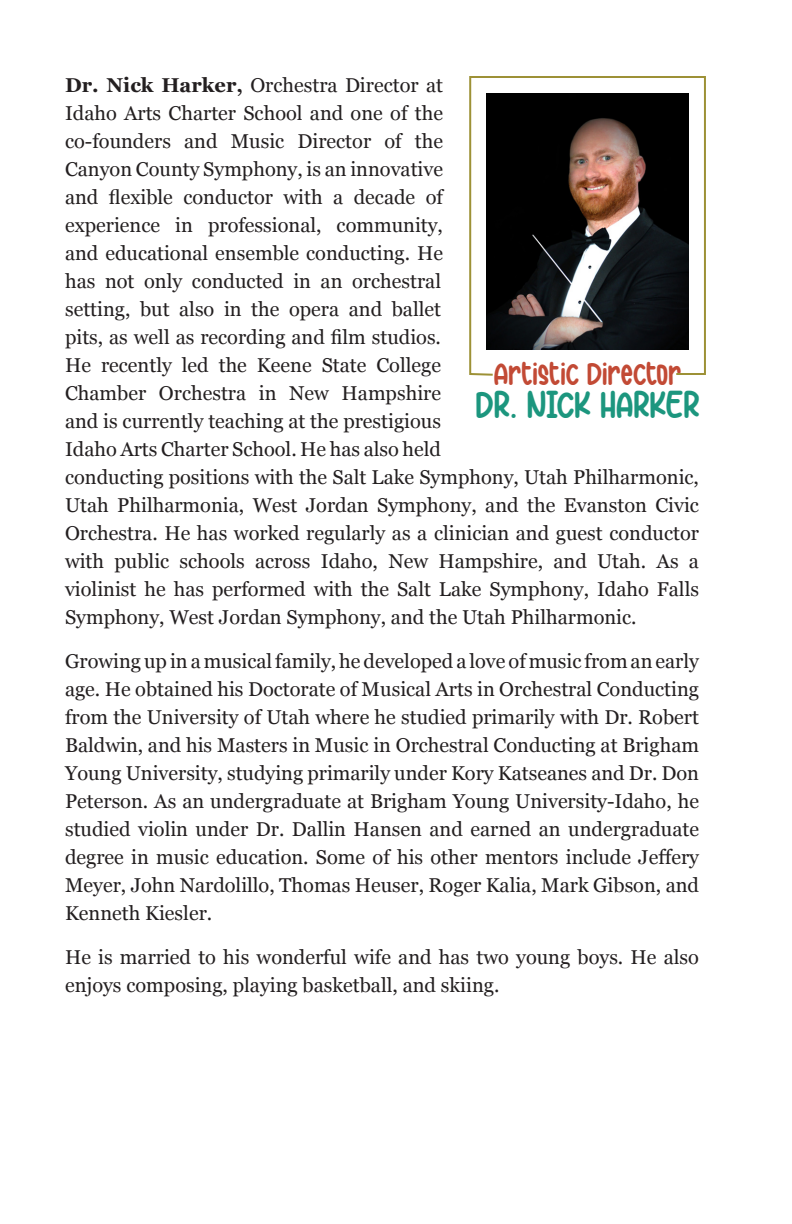
<style>
.page{position:relative;width:792px;height:1224px;background:#fff}
.page>*{position:absolute;margin:0;border:0;box-sizing:border-box;transform-origin:0 0}
.t1{font:38px "Dashing Unicorn";color:#1c967e}
.t2{font:32px "Dashing Unicorn";color:#c24a35}
.t3{font:20px/28px "Georgia";color:#231f20}
.s1{font-weight:700}
</style>
<div class="page">
<svg style="left:469px;top:76px;width:237px;height:300px"></svg>
<p class="t3" style="left:65px;top:70px;width:635px"><span class="s1">Dr. Nick Harker,</span> Orchestra Director at<br>Idaho Arts Charter School and one of the<br>co-founders and Music Director of the<br>Canyon County Symphony, is an innovative<br>and flexible conductor with a decade of<br>experience in professional, community,<br>and educational ensemble conducting. He<br>has not only conducted in an orchestral<br>setting, but also in the opera and ballet<br>pits, as well as recording and film studios.<br>He recently led the Keene State College<br>Chamber Orchestra in New Hampshire<br>and is currently teaching at the prestigious<br>Idaho Arts Charter School. He has also held<br>conducting positions with the Salt Lake Symphony, Utah Philharmonic, Utah Philharmonia, West Jordan Symphony, and the Evanston Civic Orchestra. He has worked regularly as a clinician and guest conductor with public schools across Idaho, New Hampshire, and Utah. As a violinist he has performed with the Salt Lake Symphony, Idaho Falls Symphony, West Jordan Symphony, and the Utah Philharmonic.</p>
<p class="t3" style="left:65px;top:646px;width:636px;text-align:justify">Growing up in a musical family, he developed a love of music from an early age. He obtained his Doctorate of Musical Arts in Orchestral Conducting from the University of Utah where he studied primarily with Dr. Robert Baldwin, and his Masters in Music in Orchestral Conducting at Brigham Young University, studying primarily under Kory Katseanes and Dr. Don Peterson. As an undergraduate at Brigham Young University-Idaho, he studied violin under Dr. Dallin Hansen and earned an undergraduate degree in music education. Some of his other mentors include Jeffery Meyer, John Nardolillo, Thomas Heuser, Roger Kalia, Mark Gibson, and Kenneth Kiesler.</p>
<p class="t3" style="left:65px;top:942px;width:635px">He is married to his wonderful wife and has two young boys. He also enjoys composing, playing basketball, and skiing.</p>
<p class="t2" style="left:494px;top:358px;width:189px">Artistic Director</p>
<p class="t1" style="left:476px;top:386px;width:226px">DR. NICK HARKER</p>
</div>
